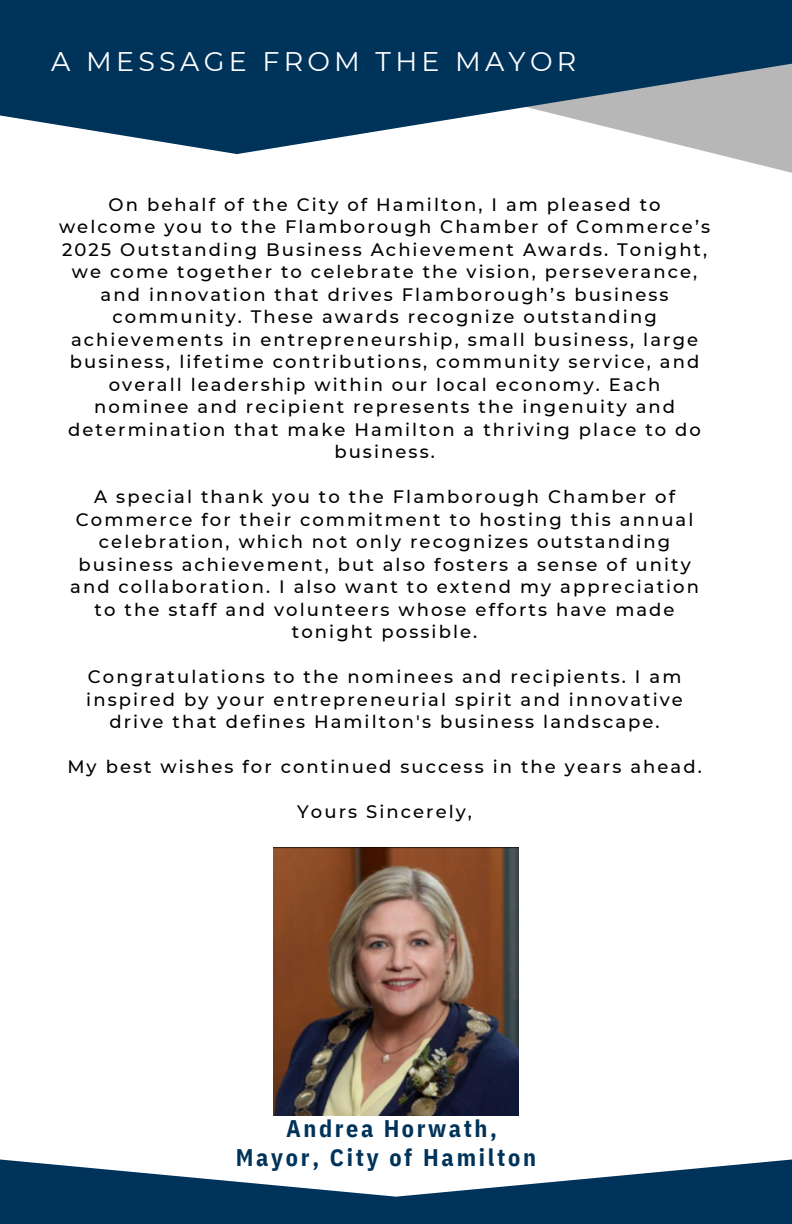
<style>
.page{position:relative;width:792px;height:1224px;background:#fff}
.page>*{position:absolute;margin:0;border:0;box-sizing:border-box;transform-origin:0 0}
.t1{font:27px "Montserrat";letter-spacing:.16em;color:#fff}
.t2{font:700 24px "IBM Plex Sans Cond";letter-spacing:.115em;color:#00335a}
.t3{font:500 18px/22.4px "Montserrat";letter-spacing:.115em;color:#000;text-align:center}
</style>
<div class="page">
<svg style="left:0;top:1159px;width:792px;height:65px;fill:#00335a"></svg>
<svg style="left:717px;top:154px;width:75px;height:19px"></svg>
<svg style="left:0;top:0;width:792px;height:154px;background:#355c79"></svg>
<img style="left:274px;top:847px;width:244px;height:269px">
<h2 class="t1" style="left:51px;top:45px;width:527px">A MESSAGE FROM THE MAYOR</h2>
<h1 class="t3" style="left:59px;top:193px;width:653px">On behalf of the City of Hamilton, I am pleased to welcome you to the Flamborough Chamber of Commerce’s 2025 Outstanding Business Achievement Awards. Tonight, we come together to celebrate the vision, perseverance, and innovation that drives Flamborough’s business community. These awards recognize outstanding achievements in entrepreneurship, small business, large business, lifetime contributions, community service, and overall leadership within our local economy. Each<br>nominee and recipient represents the ingenuity and determination that make Hamilton a thriving place to do business.</h1>
<p class="t3" style="left:70px;top:486px;width:630px">A special thank you to the Flamborough Chamber of Commerce for their commitment to hosting this annual celebration, which not only recognizes outstanding business achievement, but also fosters a sense of unity and collaboration. I also want to extend my appreciation to the staff and volunteers whose efforts have made tonight possible.</p>
<p class="t3" style="left:88px;top:666px;width:595px">Congratulations to the nominees and recipients. I am</p>
<p class="t3" style="left:86px;top:688px;width:598px">inspired by your entrepreneurial spirit and innovative drive that defines Hamilton's business landscape.</p>
<p class="t3" style="left:67px;top:756px;width:636px">My best wishes for continued success in the years ahead.</p>
<p class="t3" style="left:297px;top:801px;width:176px">Yours Sincerely,</p>
<p class="t2" style="left:286px;top:1113px;width:212px">Andrea Horwath,</p>
<p class="t2" style="left:236px;top:1142px;width:302px">Mayor, City of Hamilton</p>
</div>
